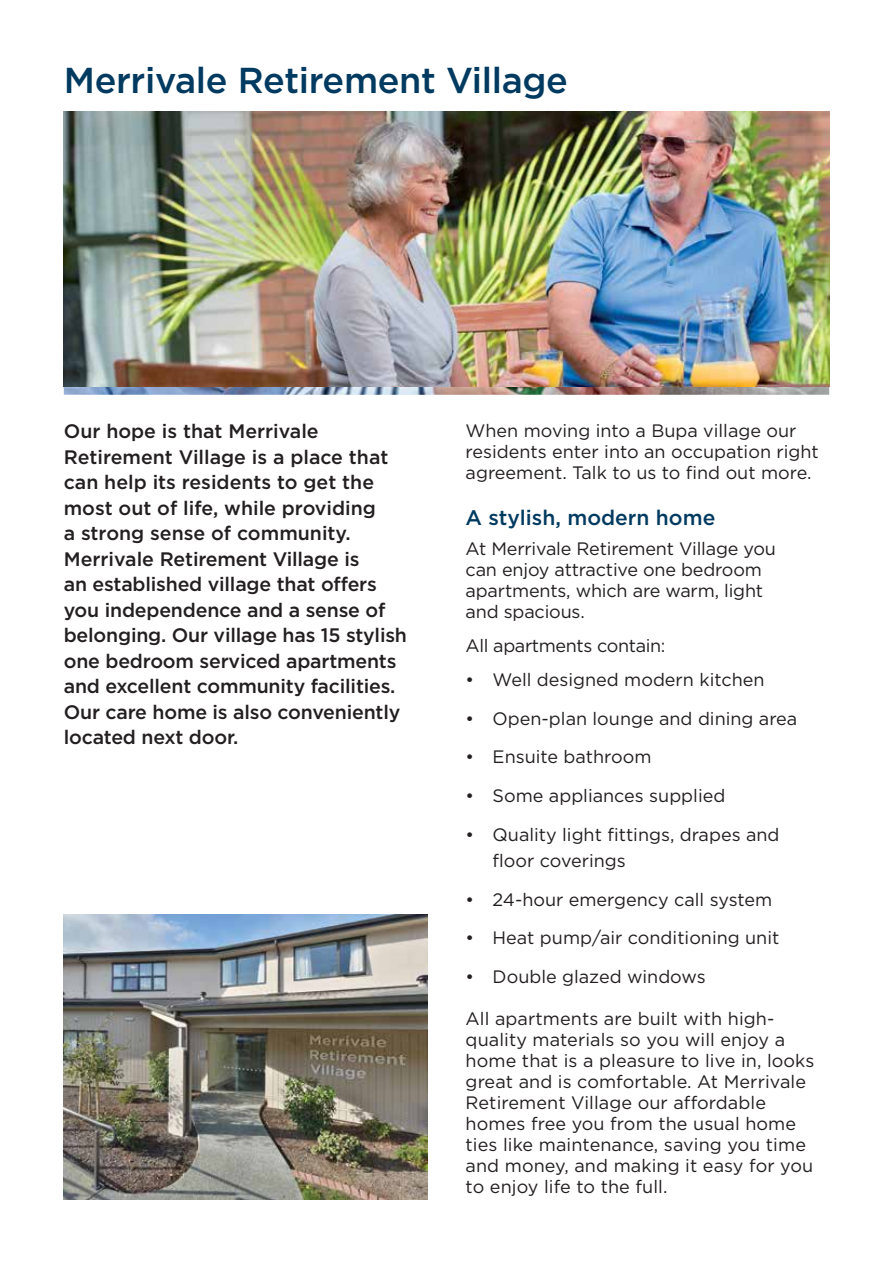
<style>
.page{position:relative;width:893px;height:1263px;background:#fff}
.page>*{position:absolute;margin:0;border:0;box-sizing:border-box;transform-origin:0 0}
.t1{font:500 36px "Gotham";letter-spacing:-.01em;color:#003a60}
.t2{font:500 21px "Gotham";color:#003a60}
.t3{font:500 19.5px/25.5px "Gotham";letter-spacing:-.01em;color:#231f20}
.t4{font:18px/21px "Gotham";color:#231f20}
.t5{font:18px "Gotham";letter-spacing:-.02em;color:#231f20}
</style>
<div class="page">
<img style="left:64px;top:914px;width:363px;height:285px">
<img style="left:64px;top:386px;width:765px;height:9px">
<img style="left:64px;top:112px;width:765px;height:274px">
<p class="t1" style="left:64px;top:59px;width:506px">Merrivale Retirement Village</p>
<p class="t3" style="left:64px;top:418px;width:345px">Our hope is that Merrivale<br>Retirement Village is a place that can help its residents to get the most out of life, while providing<br>a strong sense of community.<br>Merrivale Retirement Village is<br>an established village that offers you independence and a sense of belonging. Our village has 15 stylish one bedroom serviced apartments and excellent community facilities.<br>Our care home is also conveniently located next door.</p>
<p class="t4" style="left:466px;top:420px;width:355px">When moving into a Bupa village our residents enter into an occupation right agreement. Talk to us to find out more.</p>
<p class="t2" style="left:466px;top:506px;width:251px">A stylish, modern home</p>
<p class="t4" style="left:466px;top:538px;width:312px">At Merrivale Retirement Village you can enjoy attractive one bedroom apartments, which are warm, light and spacious.</p>
<p class="t5" style="left:466px;top:635px;width:201px">All apartments contain:</p>
<p class="t4" style="left:466px;top:669px;width:300px">• Well designed modern kitchen</p>
<p class="t4" style="left:466px;top:708px;width:333px">• Open-plan lounge and dining area</p>
<p class="t4" style="left:466px;top:746px;width:187px">• Ensuite bathroom</p>
<p class="t4" style="left:466px;top:785px;width:261px">• Some appliances supplied</p>
<p class="t4" style="left:493px;top:821px;width:288px;line-height:26px;text-indent:-27px">• Quality light fittings, drapes and floor coverings</p>
<p class="t4" style="left:466px;top:888px;width:308px">• 24-hour emergency call system</p>
<p class="t4" style="left:466px;top:927px;width:315px">• Heat pump/air conditioning unit</p>
<p class="t4" style="left:466px;top:966px;width:242px">• Double glazed windows</p>
<p class="t4" style="left:466px;top:1008px;width:350px">All apartments are built with high&shy;quality materials so you will enjoy a home that is a pleasure to live in, looks great and is comfortable. At Merrivale Retirement Village our affordable homes free you from the usual home ties like maintenance, saving you time and money, and making it easy for you to enjoy life to the full.</p>
</div>
